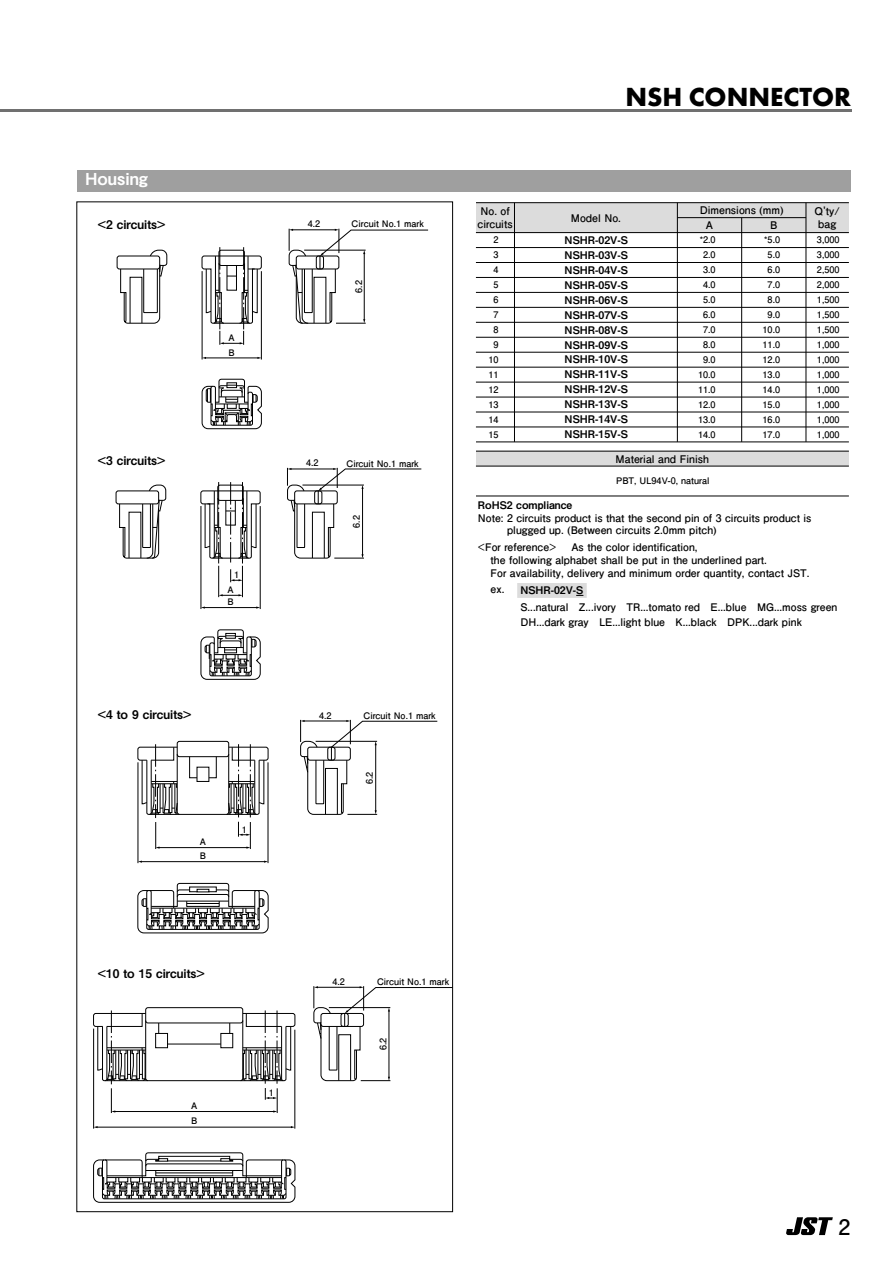
<style>
.page{position:relative;width:893px;height:1263px;background:#fff}
.page>*{position:absolute;margin:0;border:0;box-sizing:border-box;transform-origin:0 0}
.t1{font:700 27.3px "Futura PT";color:#000}
.t2{font:700 21.3px "Futo Go B101 Pr 6 N";color:#000}
.t3{font:16.5px "Midashi Go Pr 6 N MB31";color:#fff}
.t4{font:12px "Midashi Go Pr 6 N MB31";color:#000}
.t5{font:700 10.5px/12.8px "Futo Go B101 Pr 6 N";color:#000}
.t6{font:10.5px/14.9px "Midashi Go Pr 6 N MB31";color:#000;text-align:justify}
.t7{font:700 9px/15px "Futo Go B101 Pr 6 N";color:#000}
.s1{font-family:"Futo Go B101 Pr 6 N";font-weight:700}
.s2{color:#dcdcdc}
</style>
<div class="page">
<svg style="left:786px;top:1217px;width:47px;height:18px"></svg>
<hr style="left:0;top:109px;width:851px;height:3px;background:#707070">
<svg style="left:476px;top:233px;width:373px;height:263px"></svg>
<hr style="left:476px;top:247px;width:373px;height:1px;background:#000">
<div style="left:476px;top:203px;width:373px;height:30px;background:#dcdcdc"></div>
<hr style="left:476px;top:202px;width:373px;height:1px;background:#000">
<hr style="left:514px;top:203px;width:1px;height:239px;background:#000">
<hr style="left:677px;top:217px;width:129px;height:1px;background:#000">
<hr style="left:476px;top:232px;width:373px;height:1px;background:#000">
<hr style="left:677px;top:203px;width:1px;height:239px;background:#000">
<hr style="left:741px;top:218px;width:1px;height:224px;background:#000">
<hr style="left:806px;top:203px;width:1px;height:239px;background:#000">
<div style="left:476px;top:451px;width:373px;height:15px;background:#dcdcdc"></div>
<hr style="left:476px;top:451px;width:373px;height:1px;background:#000">
<hr style="left:476px;top:496px;width:373px;height:1px;background:#000">
<hr style="left:476px;top:466px;width:373px;height:1px;background:#000">
<hr style="left:476px;top:262px;width:373px;height:1px;background:#000">
<hr style="left:476px;top:277px;width:373px;height:1px;background:#000">
<hr style="left:476px;top:441px;width:373px;height:1px;background:#000">
<hr style="left:476px;top:292px;width:373px;height:1px;background:#000">
<hr style="left:476px;top:307px;width:373px;height:1px;background:#000">
<hr style="left:476px;top:322px;width:373px;height:1px;background:#000">
<hr style="left:476px;top:337px;width:373px;height:1px;background:#000">
<hr style="left:476px;top:352px;width:373px;height:1px;background:#000">
<hr style="left:476px;top:367px;width:373px;height:1px;background:#000">
<hr style="left:476px;top:382px;width:373px;height:1px;background:#000">
<hr style="left:476px;top:397px;width:373px;height:1px;background:#000">
<hr style="left:476px;top:412px;width:373px;height:1px;background:#000">
<hr style="left:476px;top:427px;width:373px;height:1px;background:#000">
<svg style="left:76px;top:201px;width:377px;height:1011px"></svg>
<div style="left:77px;top:170px;width:773px;height:21px;background:#9f9f9f"></div>
<div style="left:517px;top:583px;width:70px;height:15px;background:#dcdcdc"></div>
<h1 class="t1" style="left:625px;top:79px;width:227px">NSH CONNECTOR</h1>
<h3 class="t3" style="left:85px;top:166px;width:64px">Housing</h3>
<p class="t4" style="left:98px;top:215px;width:69px">&lt;2 circuits&gt;</p>
<p class="t7" style="left:308px;top:216px;width:14px">4.2</p>
<p class="t7" style="left:352px;top:216px;width:74px">Circuit No.1 mark</p>
<p class="t5" style="left:478px;top:204px;width:37px">No. of circuits</p>
<p class="t5" style="left:571px;top:211px;width:52px">Model No.</p>
<p class="t5" style="left:700px;top:203px;width:85px">Dimensions (mm)</p>
<p class="t5" style="left:815px;top:204px;width:27px">Q'ty/</p>
<p class="t5" style="left:706px;top:218px;width:9px">A</p>
<p class="t5" style="left:770px;top:218px;width:9px">B</p>
<p class="t5" style="left:818px;top:217px;width:20px">bag</p>
<p class="t7" style="left:229px;top:330px;width:8px">A<br>B</p>
<p class="t7" style="left:351px;top:293px;width:14px;rotate:-90deg">6.2</p>
<p class="t7" style="left:488px;top:232px;width:12px;text-align:center">2<br>3<br>4<br>5<br>6<br>7<br>8<br>9<br>10<br>11<br>12<br>13<br>14<br>15</p>
<p class="t6" style="left:565px;top:232px;width:65px">NSHR-02V-S NSHR-03V-S NSHR-04V-S NSHR-05V-S NSHR-06V-S NSHR-07V-S NSHR-08V-S NSHR-09V-S NSHR-10V-S NSHR-11V-S NSHR-12V-S NSHR-13V-S NSHR-14V-S NSHR-15V-S</p>
<p class="t7" style="left:698px;top:232px;width:19px;text-align:center">*2.0<br>2.0<br>3.0<br>4.0<br>5.0<br>6.0<br>7.0<br>8.0<br>9.0<br>10.0<br>11.0<br>12.0<br>13.0<br>14.0</p>
<p class="t7" style="left:763px;top:232px;width:19px;text-align:center">*5.0<br>5.0<br>6.0<br>7.0<br>8.0<br>9.0<br>10.0<br>11.0<br>12.0<br>13.0<br>14.0<br>15.0<br>16.0<br>17.0</p>
<p class="t7" style="left:817px;top:232px;width:24px;text-align:justify">3,000<br>3,000<br>2,500<br>2,000<br>1,500<br>1,500<br>1,500<br>1,000<br>1,000<br>1,000<br>1,000<br>1,000<br>1,000<br>1,000</p>
<p class="t4" style="left:98px;top:451px;width:69px">&lt;3 circuits&gt;</p>
<p class="t7" style="left:306px;top:455px;width:14px">4.2</p>
<p class="t7" style="left:346px;top:455px;width:74px">Circuit No.1 mark</p>
<p class="t5" style="left:616px;top:452px;width:95px">Material and Finish</p>
<p class="t7" style="left:616px;top:473px;width:95px">PBT, UL94V-0, natural</p>
<p class="t7" style="left:234px;top:567px;width:7px">1</p>
<p class="t7" style="left:227px;top:583px;width:8px;line-height:12px">A<br>B</p>
<p class="t7" style="left:348px;top:528px;width:14px;rotate:-90deg">6.2</p>
<p class="t6" style="left:478px;top:497px;width:96px">RoHS2 compliance</p>
<p class="t5" style="left:507px;top:511px;width:306px;text-indent:-29px">Note: 2 circuits product is that the second pin of 3 circuits product is plugged up. (Between circuits 2.0mm pitch)</p>
<p class="t5" style="left:478px;top:541px;width:80px">&lt;For reference&gt;</p>
<p class="t5" style="left:491px;top:541px;width:320px;text-indent:81px">As the color identification,<br>the following alphabet shall be put in the underlined part.<br>For availability, delivery and minimum order quantity, contact JST.</p>
<p class="t6" style="left:491px;top:582px;width:98px"><span class="s1">ex.</span> NSHR-02V-S<span class="s2">-</span></p>
<p class="t5" style="left:520px;top:599px;width:318px;line-height:14.9px">S...natural Z...ivory TR...tomato red E...blue MG...moss green<br>DH...dark gray LE...light blue K...black DPK...dark pink</p>
<p class="t4" style="left:98px;top:705px;width:95px">&lt;4 to 9 circuits&gt;</p>
<p class="t7" style="left:319px;top:707px;width:14px">4.2</p>
<p class="t7" style="left:363px;top:707px;width:74px">Circuit No.1 mark</p>
<p class="t7" style="left:362px;top:784px;width:14px;rotate:-90deg">6.2</p>
<p class="t7" style="left:242px;top:822px;width:7px">1</p>
<p class="t7" style="left:200px;top:834px;width:8px;line-height:14.1px">A<br>B</p>
<p class="t4" style="left:98px;top:963px;width:108px">&lt;10 to 15 circuits&gt;</p>
<p class="t7" style="left:191px;top:1098px;width:8px">A<br>B</p>
<p class="t7" style="left:269px;top:1084px;width:7px">1</p>
<p class="t7" style="left:333px;top:974px;width:14px">4.2</p>
<p class="t7" style="left:377px;top:973px;width:74px">Circuit No.1 mark</p>
<p class="t7" style="left:375px;top:1050px;width:14px;rotate:-90deg">6.2</p>
<h2 class="t2" style="left:839px;top:1210px;width:13px">2</h2>
</div>
